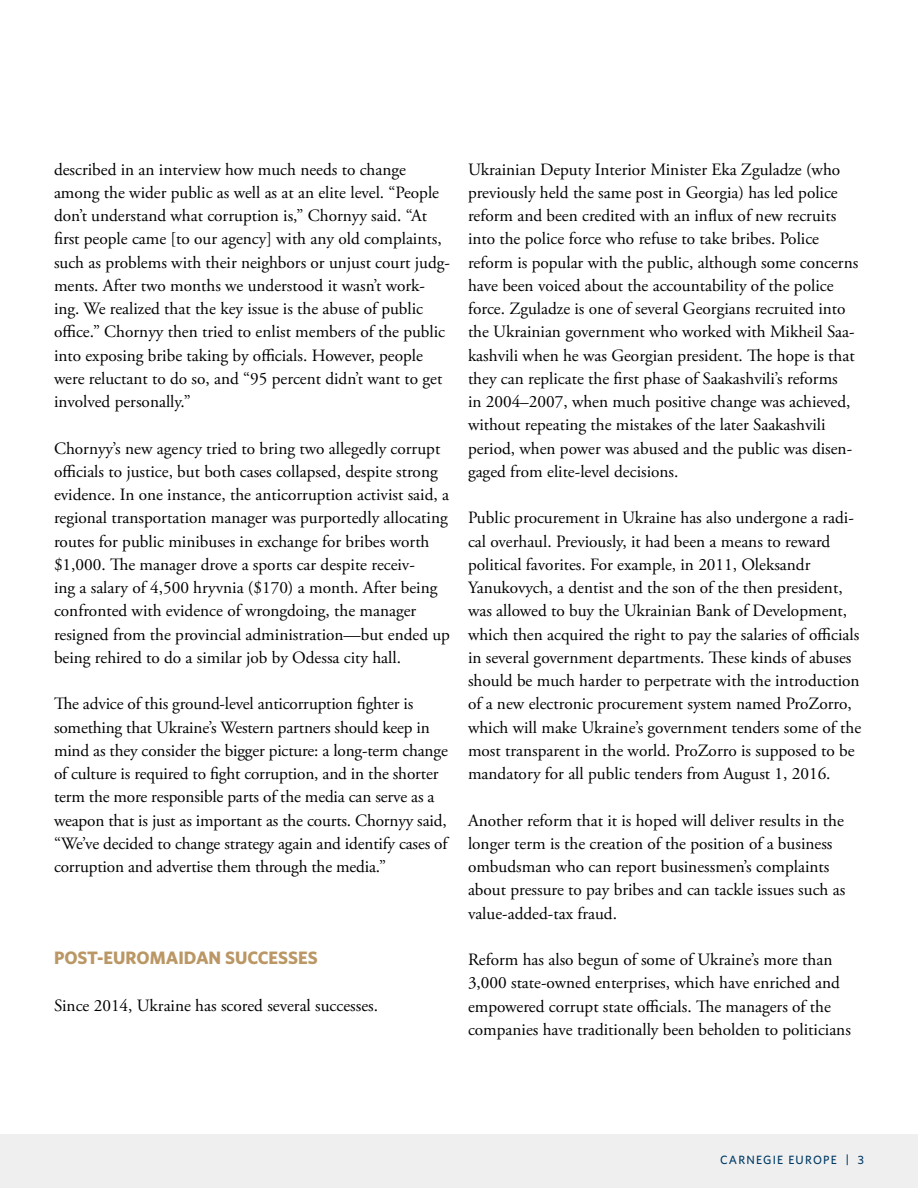
<style>
.page{position:relative;width:918px;height:1188px;background:#fff}
.page>*{position:absolute;margin:0;border:0;box-sizing:border-box;transform-origin:0 0}
.t1{font:700 18px "Whitney";color:#ba9765}
.t2{font:17.25px/23.2px "Adobe Garamond Pro";color:#000}
.t3{font:500 12px "Whitney";letter-spacing:.1em;color:#003a63}
</style>
<div class="page">
<div style="left:0;top:1134px;width:918px;height:54px;background:#efeff0"></div>
<p class="t2" style="left:54px;top:158px;width:398px">described in an interview how much needs to change among the wider public as well as at an elite level. “People don’t understand what corruption is,” Chornyy said. “At first people came [to our agency] with any old complaints, such as problems with their neighbors or unjust court judg&shy;ments. After two months we understood it wasn’t work&shy;ing. We realized that the key issue is the abuse of public office.” Chornyy then tried to enlist members of the public into exposing bribe taking by officials. However, people were reluctant to do so, and “95 percent didn’t want to get involved personally.”</p>
<p class="t2" style="left:54px;top:437px;width:398px">Chornyy’s new agency tried to bring two allegedly corrupt officials to justice, but both cases collapsed, despite strong evidence. In one instance, the anticorruption activist said, a regional transportation manager was purportedly allocating routes for public minibuses in exchange for bribes worth $1,000. The manager drove a sports car despite receiv-<br>ing a salary of 4,500 hryvnia ($170) a month. After being confronted with evidence of wrongdoing, the manager resigned from the provincial administration—but ended up being rehired to do a similar job by Odessa city hall.</p>
<p class="t2" style="left:54px;top:693px;width:395px">The advice of this ground-level anticorruption fighter is something that Ukraine’s Western partners should keep in mind as they consider the bigger picture: a long-term change of culture is required to fight corruption, and in the shorter term the more responsible parts of the media can serve as a weapon that is just as important as the courts. Chornyy said, “We’ve decided to change strategy again and identify cases of corruption and advertise them through the media.”</p>
<p class="t1" style="left:54px;top:946px;width:265px">POST-EUROMAIDAN SUCCESSES</p>
<p class="t2" style="left:54px;top:994px;width:326px">Since 2014, Ukraine has scored several successes.</p>
<p class="t2" style="left:468px;top:158px;width:392px">Ukrainian Deputy Interior Minister Eka Zguladze (who previously held the same post in Georgia) has led police reform and been credited with an influx of new recruits into the police force who refuse to take bribes. Police reform is popular with the public, although some concerns have been voiced about the accountability of the police force. Zguladze is one of several Georgians recruited into the Ukrainian government who worked with Mikheil Saa&shy;kashvili when he was Georgian president. The hope is that they can replicate the first phase of Saakashvili’s reforms<br>in 2004–2007, when much positive change was achieved, without repeating the mistakes of the later Saakashvili period, when power was abused and the public was disen&shy;gaged from elite-level decisions.</p>
<p class="t2" style="left:468px;top:507px;width:395px">Public procurement in Ukraine has also undergone a radi&shy;cal overhaul. Previously, it had been a means to reward political favorites. For example, in 2011, Oleksandr Yanukovych, a dentist and the son of the then president, was allowed to buy the Ukrainian Bank of Development, which then acquired the right to pay the salaries of officials in several government departments. These kinds of abuses should be much harder to perpetrate with the introduction of a new electronic procurement system named ProZorro, which will make Ukraine’s government tenders some of the most transparent in the world. ProZorro is supposed to be mandatory for all public tenders from August 1, 2016.</p>
<p class="t2" style="left:468px;top:809px;width:379px">Another reform that it is hoped will deliver results in the longer term is the creation of the position of a business ombudsman who can report businessmen’s complaints about pressure to pay bribes and can tackle issues such as value-added-tax fraud.</p>
<p class="t2" style="left:468px;top:949px;width:384px">Reform has also begun of some of Ukraine’s more than 3,000 state-owned enterprises, which have enriched and empowered corrupt state officials. The managers of the companies have traditionally been beholden to politicians</p>
<p class="t3" style="left:720px;top:1152px;width:145px">CARNEGIE EUROPE | 3</p>
</div>
